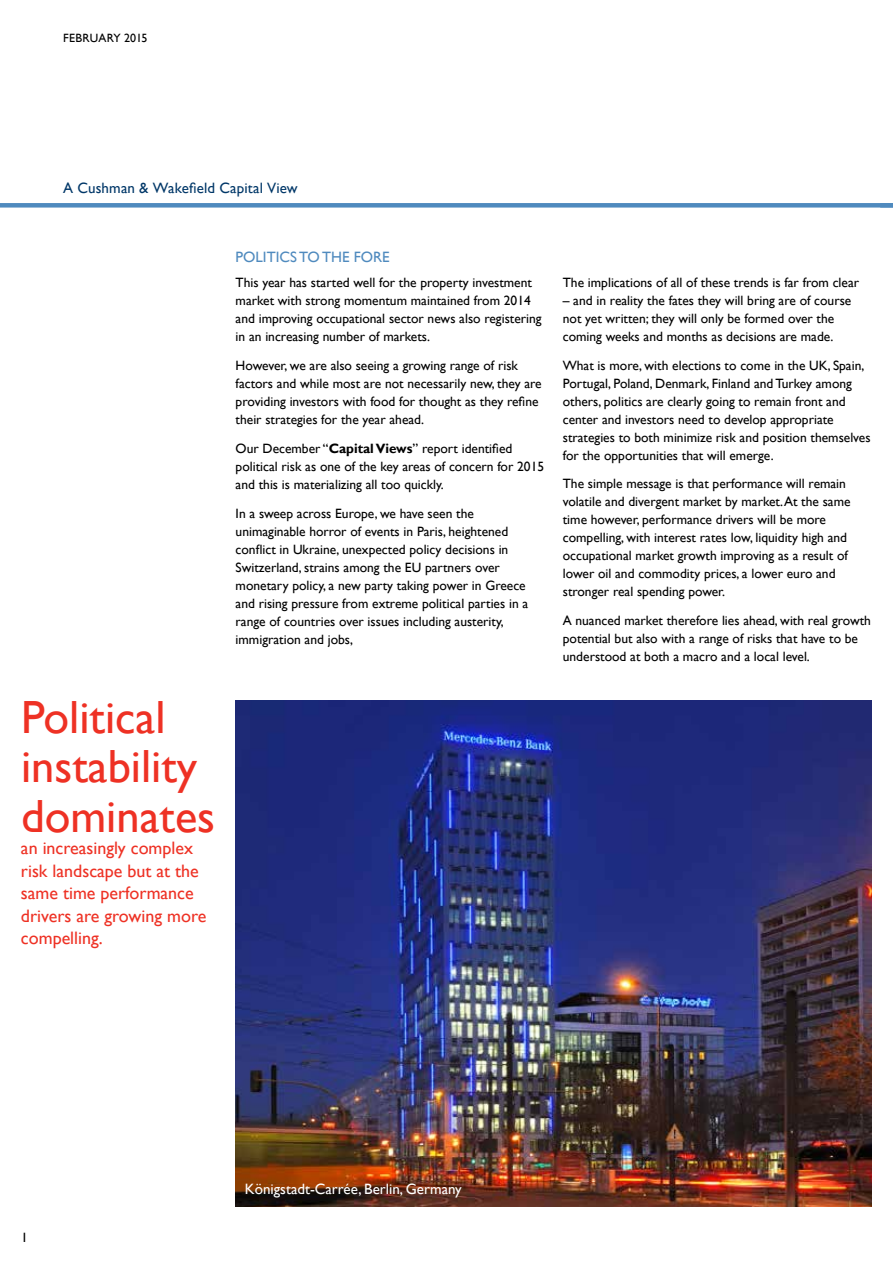
<style>
.page{position:relative;width:893px;height:1263px;background:#fff}
.page>*{position:absolute;margin:0;border:0;box-sizing:border-box;transform-origin:0 0}
.t1{font:46.5px/49.5px "Gill Sansfor CW";color:#ee3124}
.t2{font:18px/22.5px "Gill Sansfor CW";color:#ee3124}
.t3{font:15px "Gill Sansfor CW";color:#fff}
.t4{font:15px "Gill Sansfor CW";letter-spacing:.01em;color:#003768}
.t5{font:15px "Gill Sansfor CW";color:#4f8abe}
.t6{font:13.5px/18px "Gill Sansfor CW";color:#000}
.t7{font:12px "Gill Sansfor CW";letter-spacing:.01em;color:#000}
.s1{font-weight:700}
</style>
<div class="page">
<div style="left:0;top:203px;width:893px;height:5px;background:#4f8abe"></div>
<img style="left:236px;top:701px;width:636px;height:505px">
<p class="t7" style="left:63px;top:30px;width:86px">FEBRUARY 2015</p>
<p class="t4" style="left:63px;top:177px;width:236px">A Cushman &amp; Wakefield Capital View</p>
<h1 class="t1" style="left:21px;top:692px;width:196px">Political instability dominates</h1>
<h2 class="t2" style="left:21px;top:837px;width:187px">an increasingly complex risk landscape but at the same time performance drivers are growing more compelling.</h2>
<p class="t5" style="left:236px;top:247px;width:156px">POLITICS TO THE FORE</p>
<p class="t6" style="left:236px;top:273px;width:308px">This year has started well for the property investment market with strong momentum maintained from 2014 and improving occupational sector news also registering in an increasing number of markets.</p>
<p class="t6" style="left:236px;top:356px;width:308px">However, we are also seeing a growing range of risk factors and while most are not necessarily new, they are providing investors with food for thought as they refine their strategies for the year ahead.</p>
<p class="t6" style="left:236px;top:439px;width:310px">Our December “<span class="s1">Capital Views</span>” report identified political risk as one of the key areas of concern for 2015 and this is materializing all too quickly.</p>
<p class="t6" style="left:236px;top:504px;width:294px">In a sweep across Europe, we have seen the unimaginable horror of events in Paris, heightened conflict in Ukraine, unexpected policy decisions in Switzerland, strains among the EU partners over monetary policy, a new party taking power in Greece and rising pressure from extreme political parties in a range of countries over issues including austerity, immigration and jobs,</p>
<p class="t6" style="left:563px;top:273px;width:298px">The implications of all of these trends is far from clear</p>
<p class="t6" style="left:563px;top:291px;width:290px">– and in reality the fates they will bring are of course not yet written; they will only be formed over the coming weeks and months as decisions are made.</p>
<p class="t6" style="left:563px;top:356px;width:309px">What is more, with elections to come in the UK, Spain, Portugal, Poland, Denmark, Finland and Turkey among others, politics are clearly going to remain front and center and investors need to develop appropriate strategies to both minimize risk and position themselves for the opportunities that will emerge.</p>
<p class="t6" style="left:563px;top:475px;width:289px">The simple message is that performance will remain volatile and divergent market by market. At the same time however, performance drivers will be more compelling, with interest rates low, liquidity high and occupational market growth improving as a result of lower oil and commodity prices, a lower euro and stronger real spending power.</p>
<p class="t6" style="left:563px;top:611px;width:310px">A nuanced market therefore lies ahead, with real growth potential but also with a range of risks that have to be understood at both a macro and a local level.</p>
<p class="t6" style="left:21px;top:1228px;width:8px">1</p>
<p class="t3" style="left:245px;top:1178px;width:218px">Königstadt-Carrée, Berlin, Germany</p>
</div>
